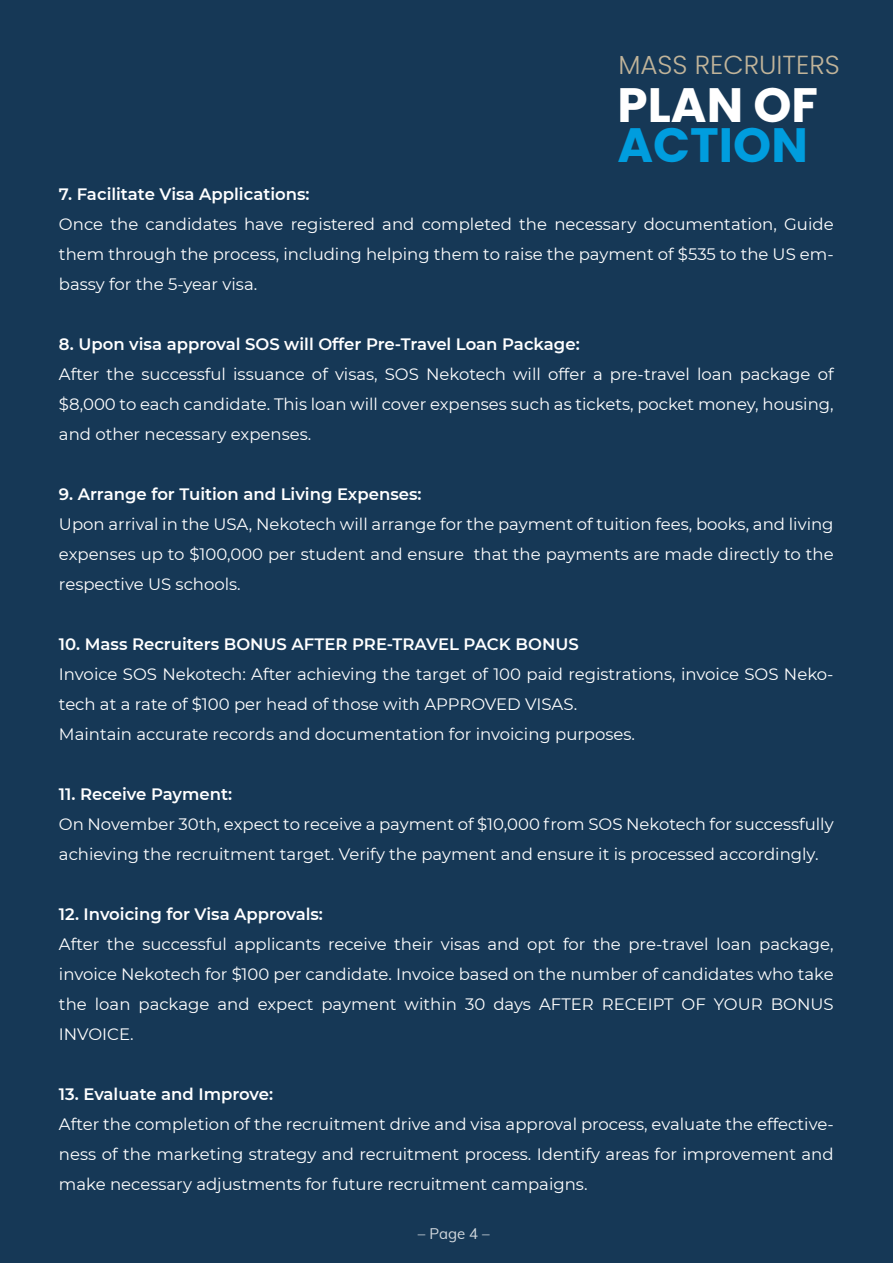
<style>
.page{position:relative;width:893px;height:1263px;background:#163856}
.page>*{position:absolute;margin:0;border:0;box-sizing:border-box;transform-origin:0 0}
.t1{font:700 48.3px "Poppins";color:#fff}
.t2{font:700 48.3px "Poppins";color:#009dde}
.t3{font:300 26.1px "Poppins";color:#c1b49a}
.t4{font:16.5px/30px "Montserrat";color:#fff;text-align:justify}
.t5{font:600 16.5px "Montserrat";color:#fff}
.t6{font:15px "Muli";color:#fff}
</style>
<div class="page">
<h2 class="t3" style="left:618px;top:50px;width:223px">MASS RECRUITERS</h2>
<h1 class="t1" style="left:618px;top:77px;width:202px">PLAN OF</h1>
<h1 class="t2" style="left:618px;top:117px;width:192px">ACTION</h1>
<p class="t5" style="left:59px;top:182px;width:252px">7. Facilitate Visa Applications:</p>
<p class="t4" style="left:59px;top:208px;width:776px">Once the candidates have registered and completed the necessary documentation, Guide them through the process, including helping them to raise the payment of $535 to the US em&shy;bassy for the 5-year visa.</p>
<p class="t5" style="left:59px;top:332px;width:522px">8. Upon visa approval SOS will Offer Pre-Travel Loan Package:</p>
<p class="t4" style="left:59px;top:358px;width:776px">After the successful issuance of visas, SOS Nekotech will offer a pre-travel loan package of $8,000 to each candidate. This loan will cover expenses such as tickets, pocket money, housing, and other necessary expenses.</p>
<p class="t5" style="left:59px;top:482px;width:364px">9. Arrange for Tuition and Living Expenses:</p>
<p class="t4" style="left:59px;top:508px;width:776px">Upon arrival in the USA, Nekotech will arrange for the payment of tuition fees, books, and living expenses up to $100,000 per student and ensure that the payments are made directly to the respective US schools.</p>
<p class="t5" style="left:59px;top:632px;width:521px">10. Mass Recruiters BONUS AFTER PRE-TRAVEL PACK BONUS</p>
<p class="t4" style="left:59px;top:658px;width:776px;text-align:left">Invoice SOS Nekotech: After achieving the target of 100 paid registrations, invoice SOS Neko&shy;tech at a rate of $100 per head of those with APPROVED VISAS.<br>Maintain accurate records and documentation for invoicing purposes.</p>
<p class="t5" style="left:59px;top:782px;width:175px">11. Receive Payment:</p>
<p class="t4" style="left:59px;top:808px;width:776px">On November 30th, expect to receive a payment of $10,000 from SOS Nekotech for successfully achieving the recruitment target. Verify the payment and ensure it is processed accordingly.</p>
<p class="t5" style="left:59px;top:902px;width:265px">12. Invoicing for Visa Approvals:</p>
<p class="t4" style="left:59px;top:928px;width:776px">After the successful applicants receive their visas and opt for the pre-travel loan package, invoice Nekotech for $100 per candidate. Invoice based on the number of candidates who take the loan package and expect payment within 30 days AFTER RECEIPT OF YOUR BONUS INVOICE.</p>
<p class="t5" style="left:59px;top:1082px;width:216px">13. Evaluate and Improve:</p>
<p class="t4" style="left:59px;top:1108px;width:776px">After the completion of the recruitment drive and visa approval process, evaluate the effective&shy;ness of the marketing strategy and recruitment process. Identify areas for improvement and make necessary adjustments for future recruitment campaigns.</p>
<p class="t6" style="left:418px;top:1222px;width:73px">– Page 4 –</p>
</div>
